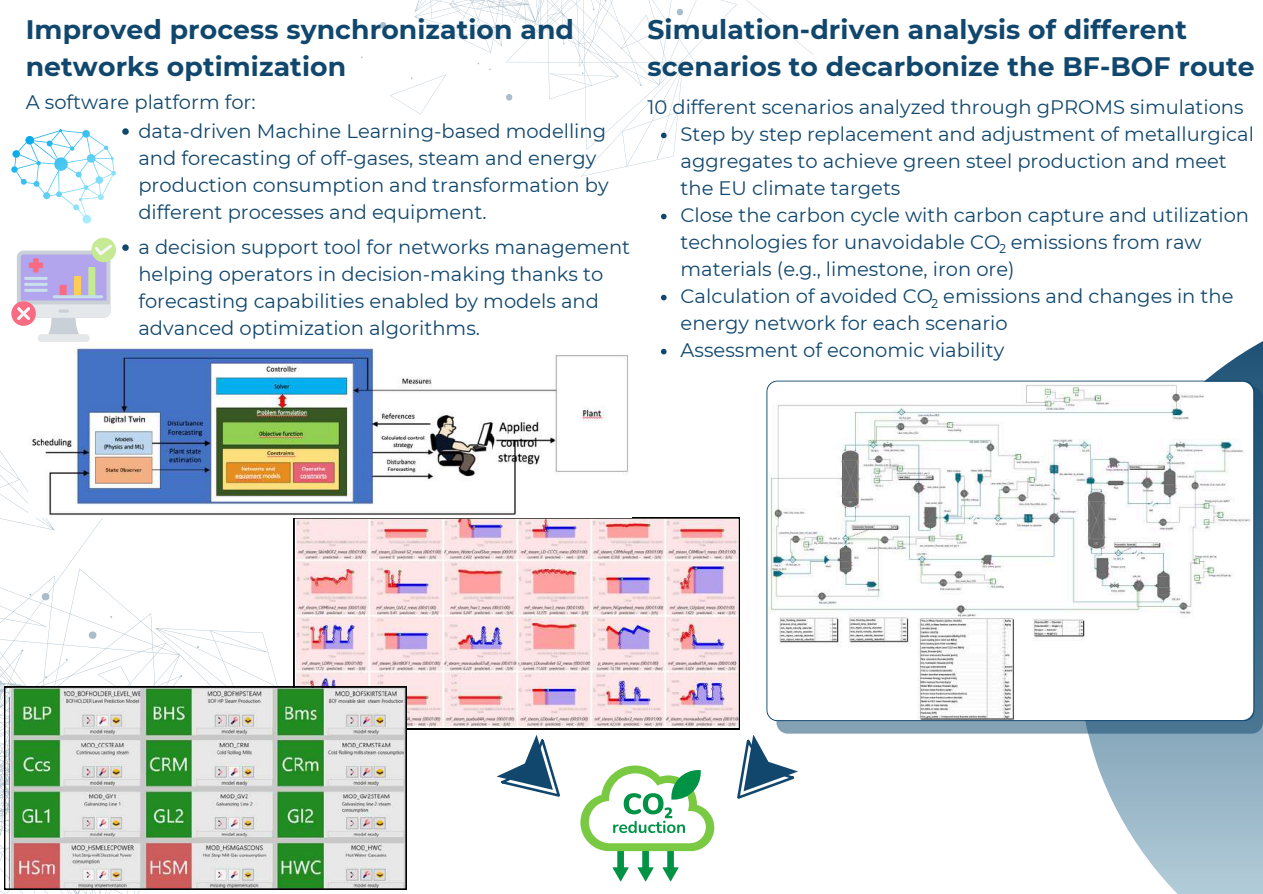
<style>
.page{position:relative;width:1263px;height:894px;background:#fff}
.page>*{position:absolute;margin:0;border:0;box-sizing:border-box;transform-origin:0 0}
.t1{font:700 26.7px/37.2px "Montserrat";letter-spacing:.005em;color:#11476d}
.t2{font:19.5px/27px "Montserrat";color:#11476d}
.t3{font:12.6px "Open Sans";color:#11476d}
</style>
<div class="page">
<svg style="left:1077px;top:341px;width:186px;height:552px"></svg>
<svg style="left:776px;top:386px;width:487px;height:347px;background:#5a809a"></svg>
<svg style="left:11px;top:129px;width:105px;height:94px"></svg>
<div style="left:38px;top:334px;width:52px;height:8px;background:#e4e8eb;border-radius:4px"></div>
<svg style="left:11px;top:237px;width:105px;height:98px"></svg>
<hr style="left:53px;top:295px;width:50px;height:3px;background:#c7e0ec;border-radius:2px">
<svg style="left:122px;top:128px;width:7px;height:7px"></svg>
<svg style="left:122px;top:244px;width:7px;height:7px"></svg>
<svg style="left:0;top:451px;width:278px;height:442px"></svg>
<svg style="left:88px;top:629px;width:9px;height:11px"></svg>
<svg style="left:154px;top:620px;width:124px;height:66px"></svg>
<svg style="left:414px;top:0;width:399px;height:137px"></svg>
<svg style="left:380px;top:22px;width:7px;height:7px"></svg>
<svg style="left:676px;top:9px;width:8px;height:6px"></svg>
<svg style="left:505px;top:94px;width:8px;height:7px"></svg>
<svg style="left:390px;top:74px;width:56px;height:40px"></svg>
<svg style="left:497px;top:735px;width:301px;height:146px"></svg>
<svg style="left:766px;top:380px;width:488px;height:341px"></svg>
<svg style="left:294px;top:517px;width:446px;height:212px;background:#e9cdd5"></svg>
<img style="left:28px;top:342px;width:600px;height:175px">
<img style="left:4px;top:686px;width:402px;height:203px">
<svg style="left:581px;top:65px;width:102px;height:111px"></svg>
<svg style="left:661px;top:214px;width:6px;height:5px"></svg>
<svg style="left:661px;top:295px;width:6px;height:5px"></svg>
<svg style="left:661px;top:349px;width:6px;height:5px"></svg>
<h1 class="t1" style="left:26px;top:10px;width:550px">Improved process synchronization and networks optimization</h1>
<p class="t2" style="left:138px;top:88px;width:472px;line-height:27.5px;text-indent:-113px">A software platform for:<br>data-driven Machine Learning-based modelling and forecasting of off-gases, steam and energy production consumption and transformation by different processes and equipment.</p>
<p class="t2" style="left:138px;top:233px;width:493px">a decision support tool for networks management helping operators in decision-making thanks to forecasting capabilities enabled by models and advanced optimization algorithms.</p>
<h1 class="t1" style="left:647px;top:10px;width:609px">Simulation-driven analysis of different scenarios to decarbonize the BF-BOF route</h1>
<p class="t2" style="left:681px;top:93px;width:575px;text-indent:-33px">10 different scenarios analyzed through gPROMS simulations Step by step replacement and adjustment of metallurgical aggregates to achieve green steel production and meet the EU climate targets<br>Close the carbon cycle with carbon capture and utilization technologies for unavoidable CO emissions from raw materials (e.g., limestone, iron ore)<br>Calculation of avoided CO emissions and changes in the energy network for each scenario<br>Assessment of economic viability</p>
<p class="t3" style="left:999px;top:240px;width:9px">2</p>
<p class="t3" style="left:931px;top:294px;width:9px">2</p>
</div>
